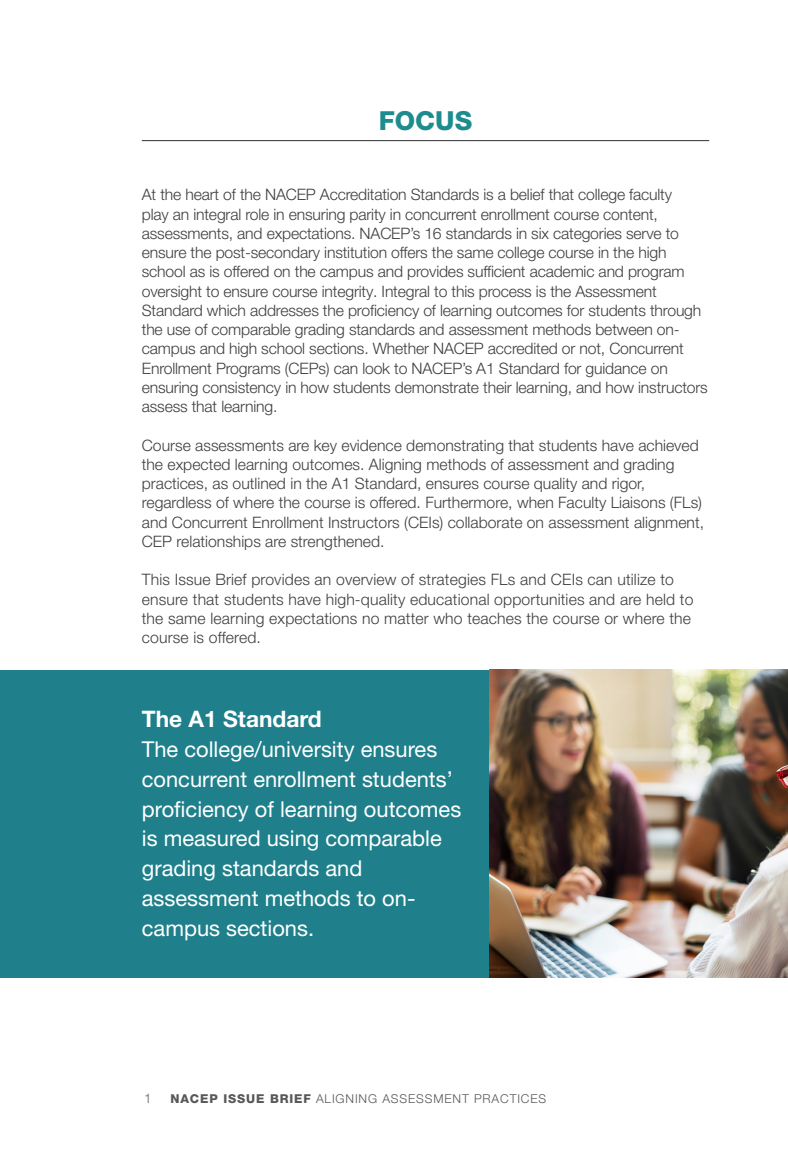
<style>
.page{position:relative;width:788px;height:1166px;background:#fff}
.page>*{position:absolute;margin:0;border:0;box-sizing:border-box;transform-origin:0 0}
.Section_Style{font:800 26.25px "Helvetica Neue";color:#1e8c8d}
.Pull_Quote{font:700 22.75px "Helvetica Neue LT Pro";color:#fff}
.Pull_Quote-2{font:21.88px/29.8px "Helvetica Neue LT Pro";color:#fff}
.intro_paragraph{font:300 15.75px/19.2px "Helvetica Neue LT Pro";letter-spacing:-.01em;color:#3e3e3f}
.intro_paragraph-2{font:300 15.75px/19.2px "Helvetica Neue LT Pro";letter-spacing:.01em;color:#3e3e3f}
.t1{font:13.12px "Helvetica Neue";color:#808285;scale:.95 1}
.t2{font:300 12.25px "Helvetica Neue LT Pro";letter-spacing:.07em;color:#57585a}
.s1{font-family:"Helvetica Neue";font-weight:800}
</style>
<div class="page">
<hr style="left:142px;top:140px;width:567px;height:1px;background:#312f30">
<div style="left:0;top:670px;width:788px;height:307px;background:#1f808b"></div>
<img style="left:490px;top:670px;width:298px;height:307px">
<p class="Section_Style" style="left:379px;top:105px;width:95px">FOCUS</p>
<p class="intro_paragraph" style="left:142px;top:185px;width:567px">At the heart of the NACEP Accreditation Standards is a belief that college faculty<br>play an integral role in ensuring parity in concurrent enrollment course content, assessments, and expectations. NACEP’s 16 standards in six categories serve to ensure the post-secondary institution offers the same college course in the high school as is offered on the campus and provides sufficient academic and program oversight to ensure course integrity. Integral to this process is the Assessment Standard which addresses the proficiency of learning outcomes for students through the use of comparable grading standards and assessment methods between on&shy;campus and high school sections. Whether NACEP accredited or not, Concurrent Enrollment Programs (CEPs) can look to NACEP’s A1 Standard for guidance on ensuring consistency in how students demonstrate their learning, and how instructors assess that learning.</p>
<p class="intro_paragraph" style="left:142px;top:435px;width:563px">Course assessments are key evidence demonstrating that students have achieved the expected learning outcomes. Aligning methods of assessment and grading practices, as outlined in the A1 Standard, ensures course quality and rigor, regardless of where the course is offered. Furthermore, when Faculty Liaisons (FLs) and Concurrent Enrollment Instructors (CEIs) collaborate on assessment alignment, CEP relationships are strengthened.</p>
<p class="intro_paragraph-2" style="left:142px;top:570px;width:553px">This Issue Brief provides an overview of strategies FLs and CEIs can utilize to ensure that students have high-quality educational opportunities and are held to the same learning expectations no matter who teaches the course or where the course is offered.</p>
<p class="Pull_Quote" style="left:142px;top:705px;width:181px">The A1 Standard</p>
<p class="Pull_Quote-2" style="left:142px;top:734px;width:321px">The college/university ensures concurrent enrollment students’ proficiency of learning outcomes is measured using comparable grading standards and assessment methods to on&shy;campus sections.</p>
<p class="t1" style="left:144px;top:1090px;width:9px">1</p>
<p class="t2" style="left:170px;top:1091px;width:377px"><span class="s1">NACEP ISSUE BRIEF</span> ALIGNING ASSESSMENT PRACTICES</p>
</div>
